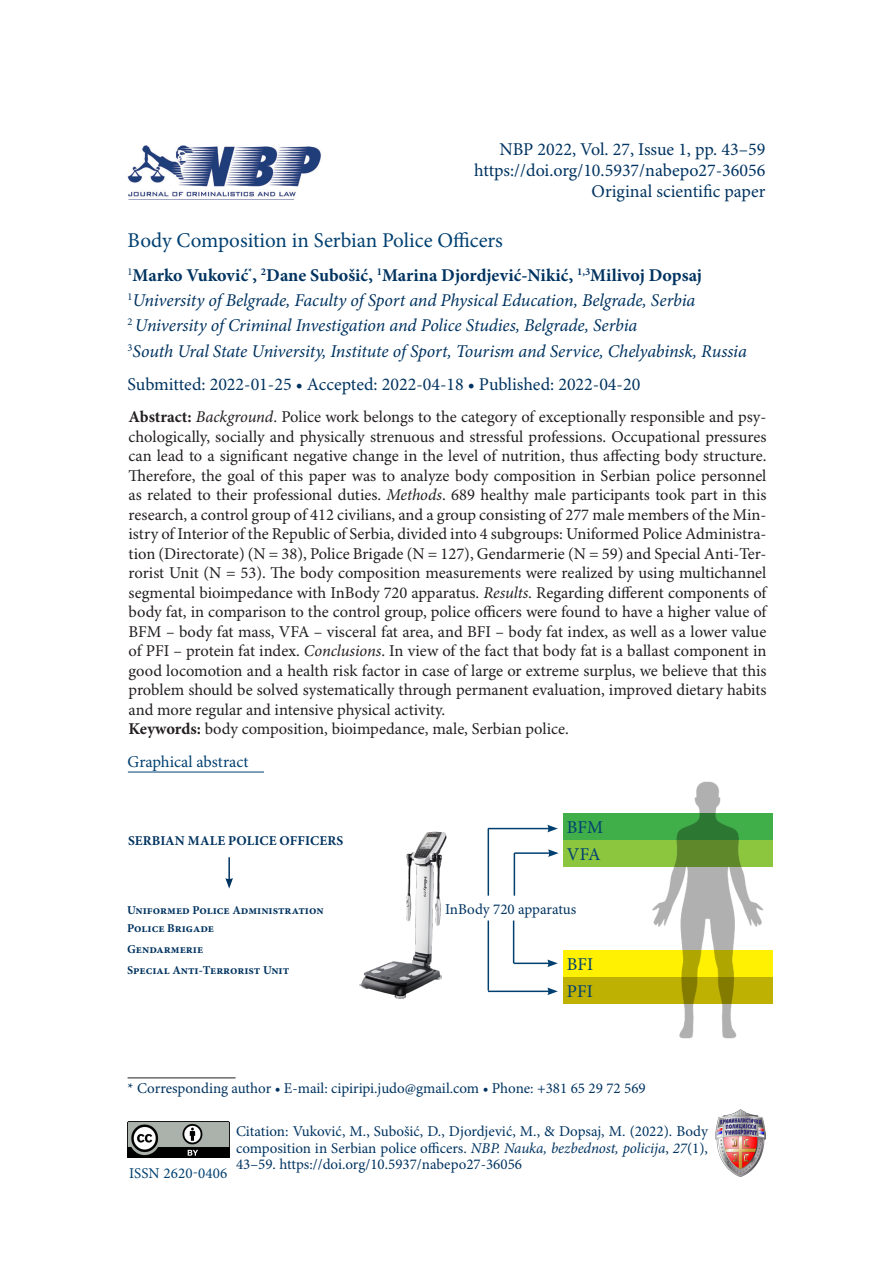
<style>
.page{position:relative;width:893px;height:1263px;background:#fff}
.page>*{position:absolute;margin:0;border:0;box-sizing:border-box;transform-origin:0 0}
.t1{font:21px "Minion Pro";color:#004071}
.t2{font:italic 18px/25.2px "Minion Pro";letter-spacing:-.01em;color:#003360}
.t3{font:18px/21px "Minion Pro";color:#003360;text-align:right}
.N1{font:18px "Minion Pro";letter-spacing:.01em;color:#004071}
.Sazetak{font:16.5px/19.5px "Minion Pro";color:#231f20;text-align:justify}
.N1-2{font:16.5px "Minion Pro";color:#004071}
.Sazetak-2{font:15px/16.5px "Minion Pro";color:#003360;text-align:justify}
.t4{font:15px "Minion Pro";letter-spacing:.01em;color:#004071}
.Sazetak-3{font:700 13.5px "Minion Pro";letter-spacing:.01em;color:#003360}
.Sazetak-4{font:700 12px "Minion Pro";color:#003360}
.s1{font-weight:700;font-style:normal}
.s2{font-weight:700}
.s3{font-style:italic}
</style>
<div class="page">
<hr style="left:128px;top:1077px;width:108px;height:1px;background:#231f20">
<img style="left:127px;top:145px;width:194px;height:55px">
<img style="left:127px;top:1121px;width:102px;height:36px">
<img style="left:715px;top:1109px;width:50px;height:67px">
<div style="left:562px;top:840px;width:210px;height:27px;background:#8bc63e"></div>
<div style="left:562px;top:950px;width:210px;height:27px;background:#fff101"></div>
<div style="left:562px;top:977px;width:210px;height:27px;background:#beb101"></div>
<div style="left:562px;top:813px;width:210px;height:27px;background:#40ae49"></div>
<hr style="left:128px;top:772px;width:136px;height:1px;background:#004071">
<img style="left:359px;top:831px;width:88px;height:168px">
<img style="left:652px;top:781px;width:112px;height:258px">
<hr style="left:488px;top:828px;width:1px;height:68px;background:#004071">
<hr style="left:488px;top:828px;width:62px;height:1px;background:#004071">
<svg style="left:547px;top:825px;width:11px;height:7px"></svg>
<hr style="left:514px;top:853px;width:1px;height:43px;background:#004071">
<hr style="left:514px;top:852px;width:36px;height:2px;background:#004071">
<svg style="left:548px;top:849px;width:11px;height:8px"></svg>
<hr style="left:513px;top:920px;width:1px;height:43px;background:#004071">
<hr style="left:514px;top:962px;width:36px;height:2px;background:#004071">
<svg style="left:547px;top:959px;width:11px;height:8px"></svg>
<hr style="left:488px;top:920px;width:1px;height:70px;background:#004071">
<hr style="left:488px;top:990px;width:62px;height:2px;background:#004071">
<svg style="left:547px;top:987px;width:11px;height:8px"></svg>
<hr style="left:228px;top:857px;width:2px;height:23px;background:#003360">
<svg style="left:225px;top:878px;width:8px;height:10px"></svg>
<p class="t3" style="left:474px;top:139px;width:293px">NBP 2022, Vol. 27, Issue 1, pp. 43–59 https://doi.org/10.5937/nabepo27-36056<br>Original scientific paper</p>
<p class="t1" style="left:128px;top:228px;width:377px">Body Composition in Serbian Police Officers</p>
<p class="t2" style="left:128px;top:262px;width:621px"><sup>1</sup><span class="s1">Marko Vuković</span><sup>*</sup><span class="s1">,</span> <sup>2</sup><span class="s1">Dane Subošić,</span> <sup>1</sup><span class="s1">Marina Djordjević-Nikić,</span> <sup>1,3</sup><span class="s1">Milivoj Dopsaj </span><sup>1</sup>University of Belgrade, Faculty of Sport and Physical Education, Belgrade, Serbia<br><sup>2</sup> University of Criminal Investigation and Police Studies, Belgrade, Serbia<br><sup>3</sup>South Ural State University, Institute of Sport, Tourism and Service, Chelyabinsk, Russia</p>
<p class="t3" style="left:128px;top:375px;width:514px">Submitted: 2022-01-25 • Accepted: 2022-04-18 • Published: 2022-04-20</p>
<p class="Sazetak" style="left:129px;top:408px;width:639px"><span class="s2">Abstract:</span> <span class="s3">Background</span>. Police work belongs to the category of exceptionally responsible and psy&shy;chologically, socially and physically strenuous and stressful professions. Occupational pressures can lead to a significant negative change in the level of nutrition, thus affecting body structure.<br>Therefore, the goal of this paper was to analyze body composition in Serbian police personnel as related to their professional duties. <span class="s3">Methods</span>. 689 healthy male participants took part in this research, a control group of 412 civilians, and a group consisting of 277 male members of the Min&shy;istry of Interior of the Republic of Serbia, divided into 4 subgroups: Uniformed Police Administra&shy;tion (Directorate) (N = 38), Police Brigade (N = 127), Gendarmerie (N = 59) and Special Anti-Ter&shy;rorist Unit (N = 53). The body composition measurements were realized by using multichannel segmental bioimpedance with InBody 720 apparatus. <span class="s3">Results</span>. Regarding different components of body fat, in comparison to the control group, police officers were found to have a higher value of BFM – body fat mass, VFA – visceral fat area, and BFI – body fat index, as well as a lower value of PFI – protein fat index. <span class="s3">Conclusions</span>. In view of the fact that body fat is a ballast component in good locomotion and a health risk factor in case of large or extreme surplus, we believe that this problem should be solved systematically through permanent evaluation, improved dietary habits and more regular and intensive physical activity.</p>
<p class="Sazetak" style="left:129px;top:720px;width:442px"><span class="s2">Keywords:</span> body composition, bioimpedance, male, Serbian police.</p>
<p class="N1-2" style="left:128px;top:751px;width:122px">Graphical abstract</p>
<p class="Sazetak-3" style="left:128px;top:831px;width:217px">SERBIAN MALE POLICE OFFICERS</p>
<p class="Sazetak-4" style="left:127px;top:901px;width:198px">Uniformed Police Administration</p>
<p class="Sazetak-4" style="left:127px;top:920px;width:88px">Police Brigade</p>
<p class="Sazetak-4" style="left:127px;top:941px;width:77px">Gendarmerie</p>
<p class="Sazetak-4" style="left:127px;top:961px;width:163px">Special Anti-Terrorist Unit</p>
<p class="N1" style="left:567px;top:816px;width:38px">BFM</p>
<p class="N1" style="left:567px;top:843px;width:35px">VFA</p>
<p class="Sazetak-2" style="left:445px;top:901px;width:133px">InBody 720 apparatus</p>
<p class="N1" style="left:567px;top:953px;width:28px">BFI</p>
<p class="N1" style="left:567px;top:980px;width:28px">PFI</p>
<p class="Sazetak-2" style="left:128px;top:1080px;width:520px">* Corresponding author • E-mail: cipiripi.judo@gmail.com • Phone: +381 65 29 72 569</p>
<p class="t4" style="left:129px;top:1164px;width:100px">ISSN 2620-0406</p>
<p class="Sazetak-2" style="left:236px;top:1124px;width:473px">Citation: Vuković, M., Subošić, D., Djordjević, M., &amp; Dopsaj, M. (2022). Body composition in Serbian police officers. <span class="s3">NBP. Nauka, bezbednost, policija</span>, <span class="s3">27</span>(1), 43–59. https://doi.org/10.5937/nabepo27-36056</p>
</div>
